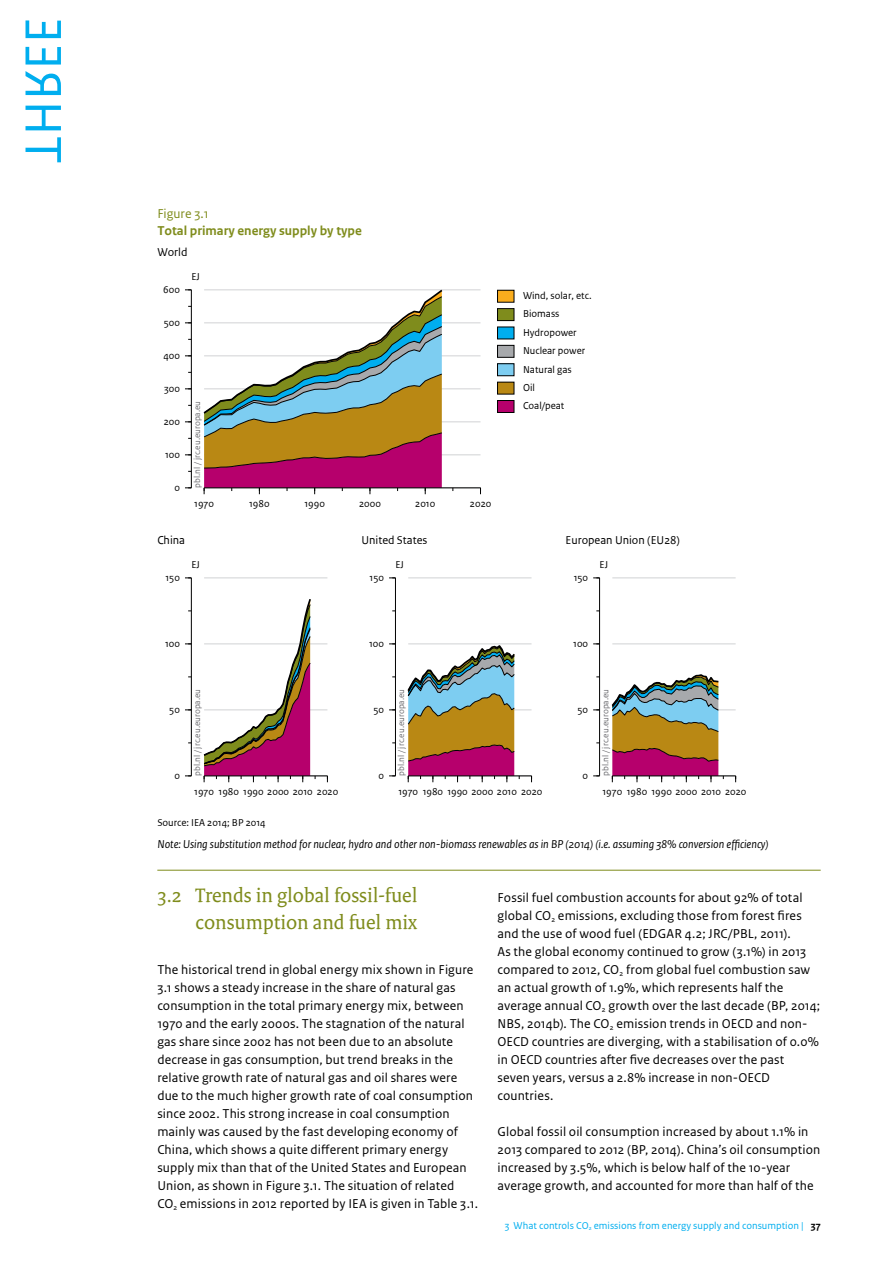
<style>
.page{position:relative;width:893px;height:1263px;background:#fff}
.page>*{position:absolute;margin:0;border:0;box-sizing:border-box;transform-origin:0 0}
.t1{font:21px/27px "Rijksoverheid Serif";color:#7f8c1c;text-align:right}
.P_first{font:13.5px/18px "Rijksoverheid Sans Text";letter-spacing:.01em;color:#000}
.P_H{font:13.5px/18px "Rijksoverheid Sans Text";letter-spacing:.01em;color:#000}
.t2{font:700 13.5px "Rijksoverheid Sans Text TT";color:#7f8c1c}
.Label_F{font:13.5px "Rijksoverheid Sans Text";color:#7f8c1c}
.Fotobijschrift{font:italic 12px "Rijksoverheid Sans Text";color:#000}
.t3{font:12px "Rijksoverheid Sans Text TT";color:#000}
.t4{font:10.5px/18.5px "Rijksoverheid Sans Text TT";color:#000}
.Paginanummer{font:10.5px "Rijksoverheid Sans Text";color:#00aeef}
.t5{font:9px "Rijksoverheid Sans Text TT";color:#6d6d71}
.s1{font-weight:700;color:#000}
</style>
<div class="page">
<hr style="left:204px;top:488px;width:276px;height:1px;background:#d1d2d4">
<hr style="left:204px;top:455px;width:276px;height:1px;background:#d1d2d4">
<hr style="left:204px;top:422px;width:276px;height:1px;background:#d1d2d4">
<hr style="left:204px;top:389px;width:276px;height:1px;background:#d1d2d4">
<hr style="left:204px;top:356px;width:276px;height:1px;background:#d1d2d4">
<hr style="left:204px;top:323px;width:276px;height:1px;background:#d1d2d4">
<hr style="left:204px;top:290px;width:276px;height:1px;background:#d1d2d4">
<hr style="left:204px;top:487px;width:276px;height:1px;background:#000">
<svg style="left:203px;top:289px;width:241px;height:205px"></svg>
<hr style="left:191px;top:290px;width:1px;height:198px;background:#000">
<div style="left:497px;top:290px;width:17px;height:12px;background:#faad1d"></div>
<div style="left:497px;top:309px;width:17px;height:12px;background:#7f8c1c"></div>
<div style="left:497px;top:308px;width:17px;height:13px;border:1px solid #000"></div>
<div style="left:497px;top:327px;width:17px;height:12px;background:#00aeef"></div>
<div style="left:497px;top:345px;width:17px;height:12px;background:#a7a9ac"></div>
<div style="left:497px;top:345px;width:17px;height:13px;border:1px solid #000"></div>
<div style="left:497px;top:364px;width:17px;height:12px;background:#7dcdf1"></div>
<div style="left:497px;top:363px;width:17px;height:13px;border:1px solid #000"></div>
<div style="left:497px;top:382px;width:17px;height:12px;background:#b98814"></div>
<div style="left:497px;top:400px;width:17px;height:12px;background:#b6006c"></div>
<div style="left:497px;top:400px;width:17px;height:13px;border:1px solid #000"></div>
<hr style="left:204px;top:776px;width:123px;height:1px;background:#d1d2d4">
<hr style="left:204px;top:710px;width:123px;height:1px;background:#d1d2d4">
<hr style="left:204px;top:644px;width:123px;height:1px;background:#d1d2d4">
<hr style="left:204px;top:578px;width:123px;height:1px;background:#d1d2d4">
<hr style="left:204px;top:775px;width:123px;height:1px;background:#000">
<svg style="left:203px;top:599px;width:113px;height:183px"></svg>
<hr style="left:191px;top:578px;width:1px;height:198px;background:#000">
<hr style="left:408px;top:776px;width:123px;height:1px;background:#d1d2d4">
<hr style="left:408px;top:710px;width:123px;height:1px;background:#d1d2d4">
<hr style="left:408px;top:644px;width:123px;height:1px;background:#d1d2d4">
<hr style="left:408px;top:578px;width:123px;height:1px;background:#d1d2d4">
<hr style="left:408px;top:775px;width:123px;height:1px;background:#000">
<svg style="left:407px;top:644px;width:113px;height:138px"></svg>
<hr style="left:395px;top:578px;width:1px;height:198px;background:#000">
<hr style="left:612px;top:776px;width:124px;height:1px;background:#d1d2d4">
<hr style="left:612px;top:710px;width:124px;height:1px;background:#d1d2d4">
<hr style="left:612px;top:644px;width:124px;height:1px;background:#d1d2d4">
<hr style="left:612px;top:578px;width:124px;height:1px;background:#d1d2d4">
<hr style="left:612px;top:775px;width:124px;height:1px;background:#000">
<svg style="left:611px;top:674px;width:113px;height:108px"></svg>
<hr style="left:599px;top:578px;width:1px;height:198px;background:#000">
<hr style="left:157px;top:870px;width:664px;height:1px;background:#7f8c1c">
<p class="Label_F" style="left:157px;top:206px;width:53px">Figure 3.1</p>
<p class="t2" style="left:157px;top:223px;width:206px">Total primary energy supply by type</p>
<p class="t3" style="left:157px;top:246px;width:32px">World</p>
<p class="t4" style="left:163px;top:281px;width:18px">600</p>
<p class="t4" style="left:191px;top:268px;width:10px">EJ</p>
<p class="t4" style="left:164px;top:314px;width:18px">500</p>
<p class="t4" style="left:163px;top:347px;width:18px">400</p>
<p class="t4" style="left:164px;top:380px;width:17px">300</p>
<p class="t4" style="left:164px;top:413px;width:18px">200</p>
<p class="t4" style="left:165px;top:446px;width:16px">100</p>
<p class="t4" style="left:174px;top:479px;width:7px">0</p>
<p class="t5" style="left:192px;top:488px;width:89px;rotate:-90deg">pbl.nl / jrc.eu.europa.eu</p>
<p class="t4" style="left:194px;top:495px;width:21px">1970</p>
<p class="t4" style="left:249px;top:495px;width:22px">1980</p>
<p class="t4" style="left:304px;top:495px;width:22px">1990</p>
<p class="t4" style="left:359px;top:495px;width:23px">2000</p>
<p class="t4" style="left:415px;top:495px;width:22px">2010</p>
<p class="t4" style="left:470px;top:495px;width:23px">2020</p>
<p class="t3" style="left:157px;top:534px;width:29px">China</p>
<p class="t4" style="left:165px;top:569px;width:16px">150</p>
<p class="t4" style="left:191px;top:556px;width:10px">EJ</p>
<p class="t3" style="left:361px;top:534px;width:67px">United States</p>
<p class="t4" style="left:370px;top:569px;width:16px">150</p>
<p class="t4" style="left:395px;top:556px;width:10px">EJ</p>
<p class="t4" style="left:523px;top:287px;width:70px">Wind, solar, etc.<br>Biomass<br>Hydropower<br>Nuclear power<br>Natural gas<br>Oil<br>Coal/peat</p>
<p class="t3" style="left:566px;top:534px;width:116px">European Union (EU28)</p>
<p class="t4" style="left:574px;top:569px;width:16px">150</p>
<p class="t4" style="left:600px;top:556px;width:10px">EJ</p>
<p class="t4" style="left:165px;top:635px;width:16px">100</p>
<p class="t4" style="left:369px;top:635px;width:16px">100</p>
<p class="t4" style="left:573px;top:635px;width:16px">100</p>
<p class="t4" style="left:169px;top:701px;width:12px">50</p>
<p class="t4" style="left:174px;top:767px;width:7px">0</p>
<p class="t5" style="left:192px;top:776px;width:89px;rotate:-90deg">pbl.nl / jrc.eu.europa.eu</p>
<p class="t4" style="left:373px;top:701px;width:12px">50</p>
<p class="t4" style="left:378px;top:767px;width:7px">0</p>
<p class="t5" style="left:396px;top:776px;width:89px;rotate:-90deg">pbl.nl / jrc.eu.europa.eu</p>
<p class="t4" style="left:577px;top:701px;width:12px">50</p>
<p class="t4" style="left:583px;top:767px;width:7px">0</p>
<p class="t5" style="left:600px;top:776px;width:89px;rotate:-90deg">pbl.nl / jrc.eu.europa.eu</p>
<p class="t4" style="left:194px;top:783px;width:146px">1970 1980 1990 2000 2010 2020</p>
<p class="t4" style="left:398px;top:783px;width:146px">1970 1980 1990 2000 2010 2020</p>
<p class="t4" style="left:602px;top:783px;width:146px">1970 1980 1990 2000 2010 2020</p>
<p class="t4" style="left:157px;top:813px;width:110px">Source: IEA 2014; BP 2014</p>
<p class="Fotobijschrift" style="left:157px;top:837px;width:613px">Note: Using substitution method for nuclear, hydro and other non-biomass renewables as in BP (2014) (i.e. assuming 38% conversion efficiency)</p>
<h2 class="t1" style="left:157px;top:881px;width:261px">3.2 Trends in global fossil-fuel consumption and fuel mix</h2>
<p class="P_H" style="left:157px;top:961px;width:322px">The historical trend in global energy mix shown in Figure 3.1 shows a steady increase in the share of natural gas consumption in the total primary energy mix, between 1970 and the early 2000s. The stagnation of the natural gas share since 2002 has not been due to an absolute decrease in gas consumption, but trend breaks in the relative growth rate of natural gas and oil shares were due to the much higher growth rate of coal consumption since 2002. This strong increase in coal consumption mainly was caused by the fast developing economy of China, which shows a quite different primary energy supply mix than that of the United States and European Union, as shown in Figure 3.1. The situation of related<br>CO<sub>2</sub> emissions in 2012 reported by IEA is given in Table 3.1.</p>
<p class="P_first" style="left:497px;top:889px;width:324px">Fossil fuel combustion accounts for about 92% of total global CO<sub>2</sub> emissions, excluding those from forest fires and the use of wood fuel (EDGAR 4.2; JRC/PBL, 2011).<br>As the global economy continued to grow (3.1%) in 2013 compared to 2012, CO<sub>2</sub> from global fuel combustion saw an actual growth of 1.9%, which represents half the average annual CO<sub>2</sub> growth over the last decade (BP, 2014; NBS, 2014b). The CO<sub>2</sub> emission trends in OECD and non-OECD countries are diverging, with a stabilisation of 0.0% in OECD countries after five decreases over the past seven years, versus a 2.8% increase in non-OECD countries.</p>
<p class="P_first" style="left:497px;top:1123px;width:324px">Global fossil oil consumption increased by about 1.1% in 2013 compared to 2012 (BP, 2014). China’s oil consumption increased by 3.5%, which is below half of the 10-year average growth, and accounted for more than half of the</p>
<p class="Paginanummer" style="left:505px;top:1219px;width:318px">3 What controls CO<sub>2</sub> emissions from energy supply and consumption | <span class="s1">37</span></p>
</div>
